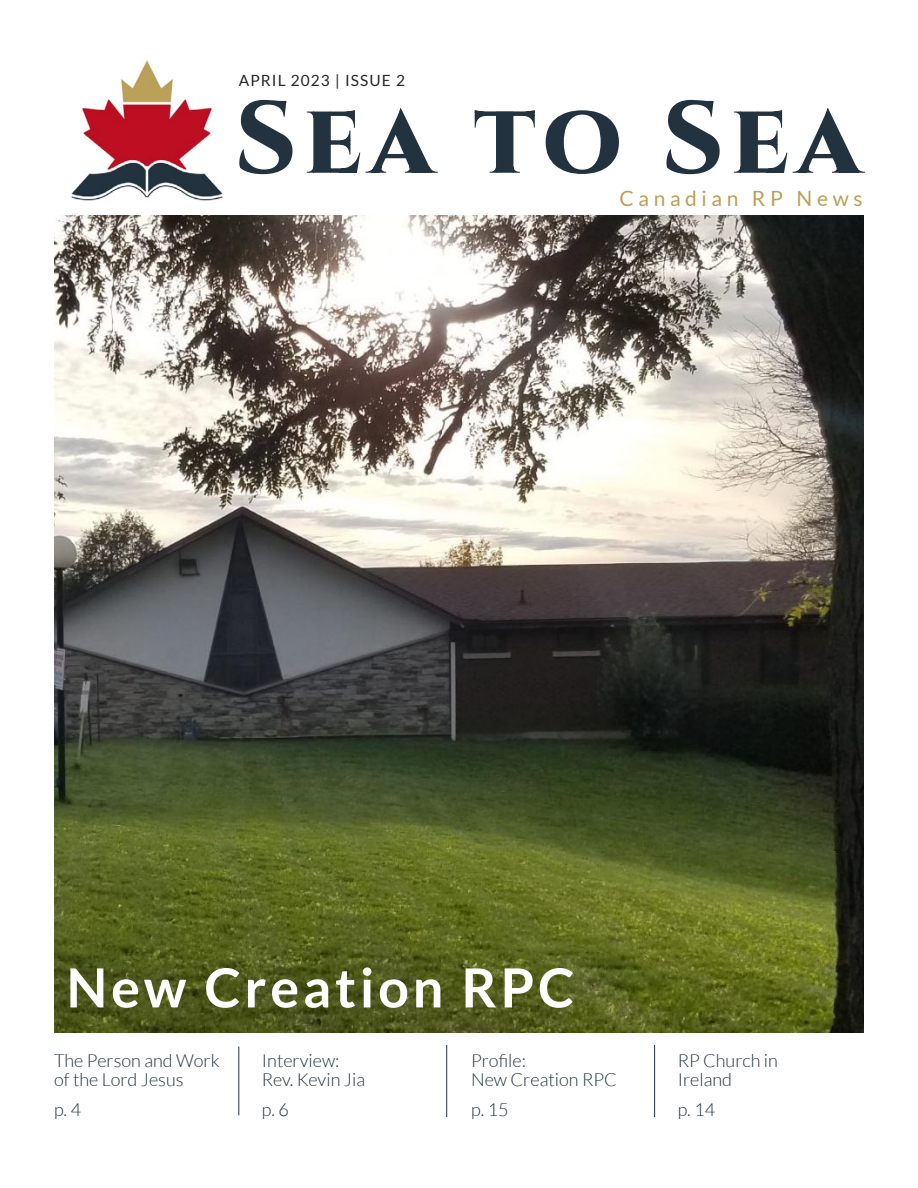
<style>
.page{position:relative;width:918px;height:1188px;background:#fff}
.page>*{position:absolute;margin:0;border:0;box-sizing:border-box;transform-origin:0 0}
.t1{font:800 102px "Cinzel";letter-spacing:.07em;color:#23323f}
.t2{font:700 54px "Lato";letter-spacing:.07em;color:#fff}
.t3{font:21px "Lato";letter-spacing:.22em;color:#baa058}
.t4{font:300 18px/19.5px "Lato";color:#23323f}
.t5{font:15.45px "Lato";letter-spacing:.07em;color:#272526}
</style>
<div class="page">
<img style="left:71px;top:60px;width:152px;height:141px">
<img style="left:54px;top:216px;width:810px;height:817px">
<hr style="left:446px;top:1045px;width:1px;height:72px;background:#23323f">
<hr style="left:654px;top:1045px;width:1px;height:72px;background:#23323f">
<hr style="left:239px;top:1047px;width:1px;height:68px;background:#23323f">
<p class="t5" style="left:239px;top:70px;width:168px">APRIL 2023 | ISSUE 2</p>
<h1 class="t1" style="left:235px;top:73px;width:628px">Sea to Sea</h1>
<p class="t3" style="left:619px;top:185px;width:245px">Canadian RP News</p>
<h2 class="t2" style="left:66px;top:954px;width:509px">New Creation RPC</h2>
<p class="t4" style="left:54px;top:1050px;width:167px">The Person and Work of the Lord Jesus</p>
<p class="t4" style="left:54px;top:1099px;width:29px">p. 4</p>
<p class="t4" style="left:262px;top:1099px;width:29px">p. 6</p>
<p class="t4" style="left:678px;top:1099px;width:39px">p. 14</p>
<p class="t4" style="left:262px;top:1050px;width:105px">Interview:<br>Rev. Kevin Jia</p>
<p class="t4" style="left:678px;top:1050px;width:102px">RP Church in<br>Ireland</p>
<p class="t4" style="left:471px;top:1050px;width:147px">Profile:<br>New Creation RPC</p>
<p class="t4" style="left:471px;top:1099px;width:39px">p. 15</p>
</div>
